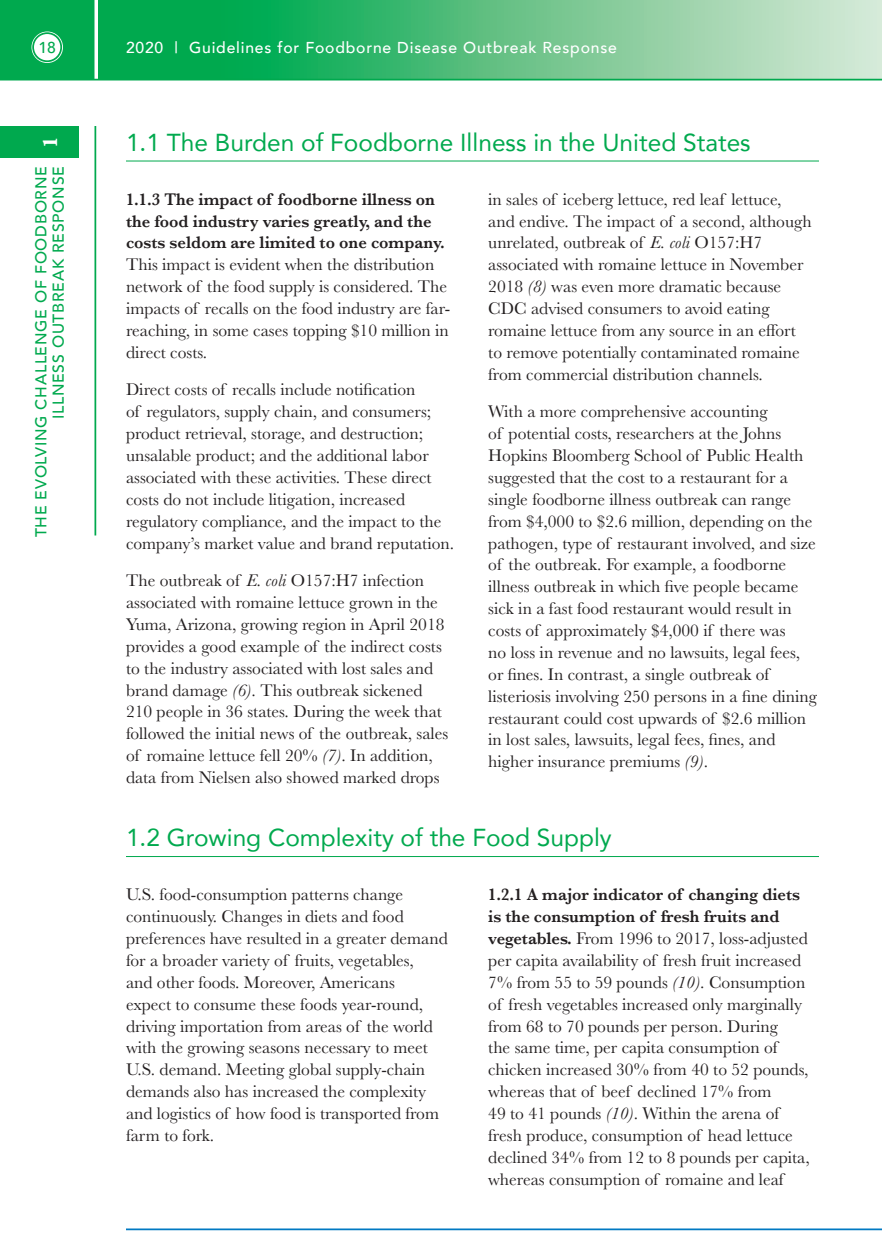
<style>
.page{position:relative;width:882px;height:1260px;background:#fff}
.page>*{position:absolute;margin:0;border:0;box-sizing:border-box;transform-origin:0 0}
.Top_Level_Header_Gre{font:24.5px "Avenir";color:#00a94e}
.t1{font:700 21px "Baskerville";color:#fff}
.Body_Copy{font:17.5px/21.9px "Baskerville";color:#231f20}
.t2{font:500 15.75px/17.5px "Avenir";letter-spacing:.05em;color:#00a94e;text-align:right}
.t3{font:500 15.75px "Avenir";letter-spacing:.05em;color:#fff}
.s1{font-weight:600}
.s2{font-style:italic}
</style>
<div class="page">
<svg style="left:0;top:0;width:882px;height:79px;background:#53bf80"></svg>
<svg style="left:94px;top:0;width:4px;height:81px"></svg>
<hr style="left:0;top:79px;width:882px;height:1px;background:#00a94e">
<div style="left:32px;top:32px;width:31px;height:31px;border:5px solid #fff;border-radius:50%"></div>
<div style="left:33px;top:33px;width:28px;height:28px;background:#fff;border-radius:50%"></div>
<div style="left:32px;top:32px;width:30px;height:30px;border:2px solid #00a94e;border-radius:50%"></div>
<div style="left:0;top:126px;width:79px;height:32px;background:#00a94e"></div>
<hr style="left:94px;top:126px;width:2px;height:410px;background:#00a94e">
<hr style="left:126px;top:1228px;width:756px;height:2px;background:#0079c2">
<hr style="left:126px;top:161px;width:693px;height:1px;background:#00a94e">
<hr style="left:126px;top:856px;width:693px;height:1px;background:#00a94e">
<p class="t2" style="left:38px;top:38px;width:19px">18</p>
<p class="t1" style="left:36px;top:148px;width:13px;rotate:-90deg">1</p>
<p class="t2" style="left:31px;top:537px;width:373px;rotate:-90deg">THE EVOLVING CHALLENGE OF FOODBORNE<br>ILLNESS OUTBREAK RESPONSE</p>
<p class="t3" style="left:126px;top:34px;width:492px">2020 | Guidelines for Foodborne Disease Outbreak Response</p>
<p class="Top_Level_Header_Gre" style="left:126px;top:122px;width:626px">1.1 The Burden of Foodborne Illness in the United States</p>
<p class="Body_Copy" style="left:126px;top:188px;width:326px"><span class="s1">1.1.3 The impact of foodborne illness on the food industry varies greatly, and the costs seldom are limited to one company.<br></span>This impact is evident when the distribution network of the food supply is considered. The impacts of recalls on the food industry are far&shy;reaching, in some cases topping $10 million in direct costs.</p>
<p class="Body_Copy" style="left:126px;top:379px;width:330px">Direct costs of recalls include notification<br>of regulators, supply chain, and consumers; product retrieval, storage, and destruction; unsalable product; and the additional labor associated with these activities. These direct costs do not include litigation, increased regulatory compliance, and the impact to the company’s market value and brand reputation.</p>
<p class="Body_Copy" style="left:126px;top:570px;width:324px">The outbreak of <span class="s2">E. coli</span> O157:H7 infection associated with romaine lettuce grown in the Yuma, Arizona, growing region in April 2018 provides a good example of the indirect costs to the industry associated with lost sales and brand damage <span class="s2">(6)</span>. This outbreak sickened 210 people in 36 states. During the week that followed the initial news of the outbreak, sales of romaine lettuce fell 20% <span class="s2">(7)</span>. In addition, data from Nielsen also showed marked drops</p>
<p class="Body_Copy" style="left:488px;top:188px;width:325px">in sales of iceberg lettuce, red leaf lettuce, and endive. The impact of a second, although unrelated, outbreak of <span class="s2">E. coli</span> O157:H7 associated with romaine lettuce in November 2018 <span class="s2">(8)</span> was even more dramatic because CDC advised consumers to avoid eating romaine lettuce from any source in an effort to remove potentially contaminated romaine from commercial distribution channels.</p>
<p class="Body_Copy" style="left:488px;top:401px;width:330px">With a more comprehensive accounting<br>of potential costs, researchers at the Johns Hopkins Bloomberg School of Public Health suggested that the cost to a restaurant for a single foodborne illness outbreak can range from $4,000 to $2.6 million, depending on the pathogen, type of restaurant involved, and size of the outbreak. For example, a foodborne illness outbreak in which five people became sick in a fast food restaurant would result in costs of approximately $4,000 if there was<br>no loss in revenue and no lawsuits, legal fees, or fines. In contrast, a single outbreak of listeriosis involving 250 persons in a fine dining restaurant could cost upwards of $2.6 million in lost sales, lawsuits, legal fees, fines, and higher insurance premiums <span class="s2">(9)</span>.</p>
<p class="Top_Level_Header_Gre" style="left:126px;top:818px;width:487px">1.2 Growing Complexity of the Food Supply</p>
<p class="Body_Copy" style="left:126px;top:884px;width:323px">U.S. food-consumption patterns change continuously. Changes in diets and food preferences have resulted in a greater demand for a broader variety of fruits, vegetables,<br>and other foods. Moreover, Americans<br>expect to consume these foods year-round, driving importation from areas of the world with the growing seasons necessary to meet U.S. demand. Meeting global supply-chain demands also has increased the complexity and logistics of how food is transported from farm to fork.</p>
<p class="Body_Copy" style="left:488px;top:884px;width:323px"><span class="s1">1.2.1 A major indicator of changing diets is the consumption of fresh fruits and vegetables.</span> From 1996 to 2017, loss-adjusted per capita availability of fresh fruit increased 7% from 55 to 59 pounds <span class="s2">(10)</span>. Consumption of fresh vegetables increased only marginally from 68 to 70 pounds per person. During<br>the same time, per capita consumption of chicken increased 30% from 40 to 52 pounds, whereas that of beef declined 17% from<br>49 to 41 pounds <span class="s2">(10)</span>. Within the arena of fresh produce, consumption of head lettuce declined 34% from 12 to 8 pounds per capita, whereas consumption of romaine and leaf</p>
</div>
